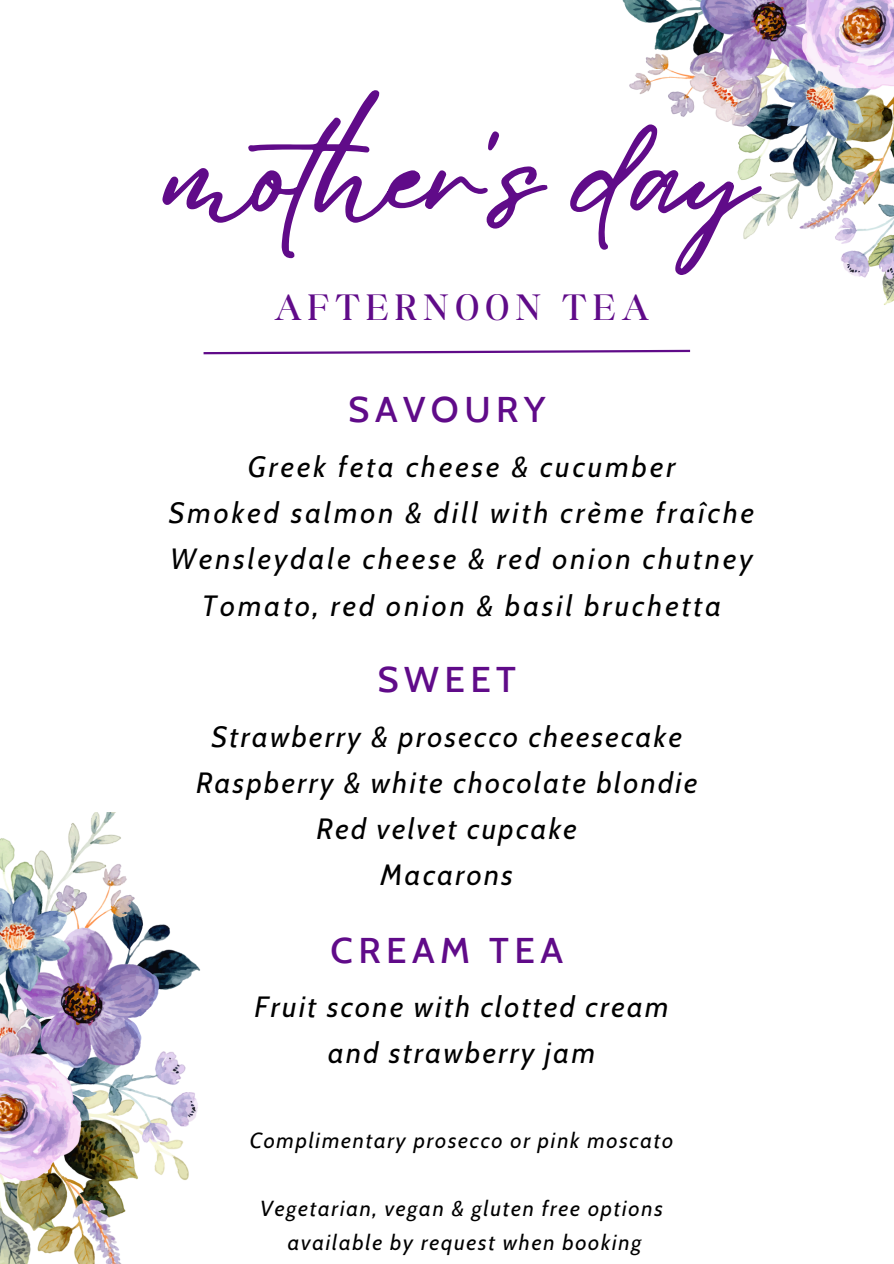
<style>
.page{position:relative;width:894px;height:1264px;background:#fff}
.page>*{position:absolute;margin:0;border:0;box-sizing:border-box;transform-origin:0 0}
.t1{font:122.1px "Eyesome Script";color:#600b89}
.t2{font:300 39.45px "Boston Angel";letter-spacing:.18em;color:#600b89}
.t3{font:500 36.45px "Cabin";letter-spacing:.15em;color:#600b89}
.t4{font:italic 29.1px/46.2px "Cabin";letter-spacing:.08em;color:#000;text-align:center}
.t5{font:italic 29.1px/46.2px "Cabin";letter-spacing:.105em;color:#000;text-align:center}
.t6{font:italic 21.75px "Cabin";letter-spacing:.08em;color:#000}
</style>
<div class="page">
<img style="left:622px;top:0;width:271px;height:305px">
<svg style="left:203px;top:349px;width:488px;height:6px"></svg>
<img style="left:0;top:813px;width:200px;height:450px">
<svg style="left:162px;top:87px;width:601px;height:190px"></svg>
<h1 class="t1" style="left:167px;top:95px;width:590px">mother's day</h1>
<p class="t2" style="left:274px;top:284px;width:376px">AFTERNOON TEA</p>
<p class="t3" style="left:348px;top:387px;width:198px">SAVOURY</p>
<h3 class="t5" style="left:169px;top:443px;width:586px">Greek feta cheese &amp; cucumber<br>Smoked salmon &amp; dill with crème fraîche Wensleydale cheese &amp; red onion chutney Tomato, red onion &amp; basil bruchetta</h3>
<h4 class="t3" style="left:377px;top:657px;width:140px">SWEET</h4>
<h2 class="t4" style="left:196px;top:713px;width:503px">Strawberry &amp; prosecco cheesecake<br>Raspberry &amp; white chocolate blondie<br>Red velvet cupcake<br>Macarons</h2>
<h4 class="t3" style="left:330px;top:927px;width:234px">CREAM TEA</h4>
<h2 class="t4" style="left:254px;top:983px;width:415px">Fruit scone with clotted cream and strawberry jam</h2>
<p class="t6" style="left:250px;top:1127px;width:425px">Complimentary prosecco or pink moscato</p>
<h2 class="t6" style="left:260px;top:1194px;width:404px">Vegetarian, vegan &amp; gluten free options</h2>
<h4 class="t6" style="left:288px;top:1228px;width:355px">available by request when booking</h4>
</div>
